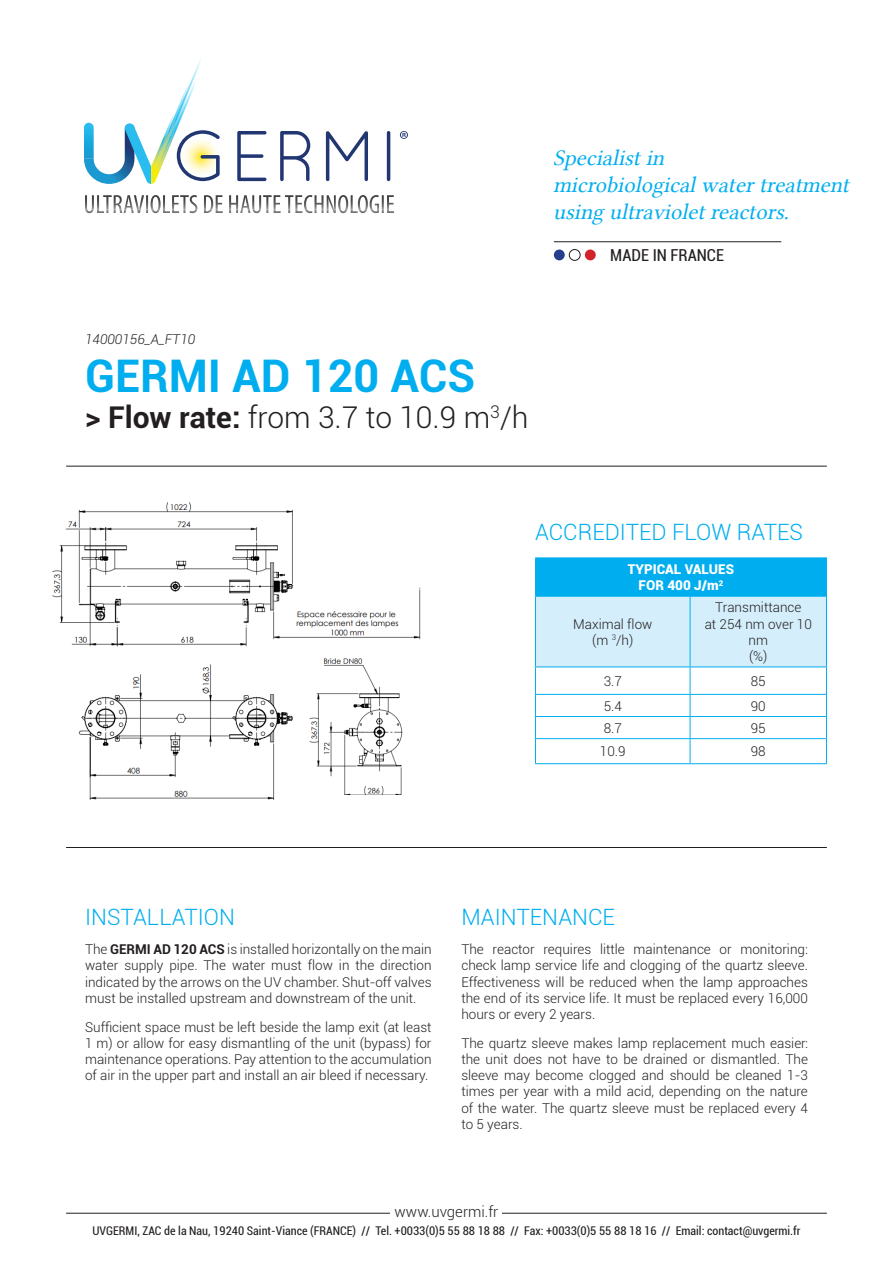
<style>
.page{position:relative;width:893px;height:1263px;background:#fff}
.page>*{position:absolute;margin:0;border:0;box-sizing:border-box;transform-origin:0 0}
.t1{font:700 45px "Roboto";color:#00aeef}
.t2{font:300 30px "Roboto";color:#231f20}
.t3{font:22.5px "Lin Libertine Slanted";color:#00aeef}
.t4{font:300 22.5px "Roboto";color:#00aeef}
.t5{font:condensed 16.5px "Roboto";color:#231f20}
.t6{font:300 15px "Roboto";color:#231f20}
.t7{font:300 13.5px/16.2px "Roboto";color:#231f20;text-align:justify}
.t8{font:900 13.5px "Roboto";color:#fff}
.t9{font:italic 300 13.5px "Roboto";color:#231f20}
.t10{font:condensed 12px "Roboto";color:#231f20}
.s1{font-weight:700}
</style>
<div class="page">
<hr style="left:66px;top:1213px;width:761px;height:1px;background:#231f20">
<div style="left:390px;top:1202px;width:112px;height:22px;background:#fff"></div>
<div style="left:535px;top:558px;width:291px;height:38px;background:#00aeef"></div>
<hr style="left:535px;top:557px;width:155px;height:1px;background:#00aeef">
<hr style="left:690px;top:557px;width:137px;height:1px;background:#00aeef">
<hr style="left:826px;top:558px;width:1px;height:38px;background:#00aeef">
<svg style="left:535px;top:596px;width:292px;height:167px"></svg>
<hr style="left:535px;top:763px;width:155px;height:1px;background:#00aeef">
<hr style="left:690px;top:763px;width:137px;height:1px;background:#00aeef">
<hr style="left:66px;top:847px;width:761px;height:1px;background:#231f20">
<hr style="left:66px;top:466px;width:761px;height:1px;background:#231f20">
<div style="left:554px;top:249px;width:11px;height:11px;background:#253f8e;border-radius:50%"></div>
<div style="left:569px;top:249px;width:11px;height:12px;border:1px solid #231f20;border-radius:50%"></div>
<div style="left:585px;top:249px;width:11px;height:11px;background:#d1232a;border-radius:50%"></div>
<hr style="left:554px;top:241px;width:227px;height:1px;background:#231f20">
<svg style="left:237px;top:131px;width:29px;height:50px"></svg>
<svg style="left:326px;top:131px;width:42px;height:50px"></svg>
<hr style="left:387px;top:131px;width:3px;height:50px;background:#223772;border-radius:2px">
<svg style="left:84px;top:59px;width:136px;height:125px"></svg>
<svg style="left:280px;top:131px;width:30px;height:50px"></svg>
<svg style="left:400px;top:131px;width:8px;height:8px"></svg>
<svg style="left:114px;top:195px;width:280px;height:18px"></svg>
<img style="left:52px;top:502px;width:369px;height:298px">
<img style="left:301px;top:644px;width:120px;height:150px">
<p class="t3" style="left:553px;top:145px;width:112px">Specialist in</p>
<p class="t3" style="left:553px;top:172px;width:297px">microbiological water treatment</p>
<p class="t3" style="left:553px;top:199px;width:237px">using ultraviolet reactors.</p>
<p class="t5" style="left:610px;top:244px;width:115px">MADE IN FRANCE</p>
<p class="t9" style="left:85px;top:330px;width:112px">14000156_A_FT10</p>
<p class="t1" style="left:85px;top:344px;width:392px">GERMI AD 120 ACS</p>
<p class="t2" style="left:85px;top:396px;width:445px"><span class="s1">&gt; Flow rate:</span> from 3.7 to 10.9 m<sup>3</sup>/h</p>
<p class="t4" style="left:535px;top:516px;width:270px">ACCREDITED FLOW RATES</p>
<p class="t8" style="left:628px;top:560px;width:108px">TYPICAL VALUES</p>
<p class="t8" style="left:639px;top:576px;width:86px">FOR 400 J/m<sup>2</sup></p>
<p class="t7" style="left:573px;top:615px;width:81px">Maximal flow</p>
<p class="t7" style="left:592px;top:631px;width:42px">(m <sup>3</sup>/h)</p>
<p class="t7" style="left:715px;top:599px;width:88px">Transmittance</p>
<p class="t7" style="left:705px;top:615px;width:109px;text-align:center">at 254 nm over 10 nm</p>
<p class="t7" style="left:749px;top:648px;width:20px">(%)</p>
<p class="t7" style="left:604px;top:672px;width:20px">3.7</p>
<p class="t7" style="left:751px;top:672px;width:16px">85</p>
<p class="t7" style="left:604px;top:697px;width:20px">5.4</p>
<p class="t7" style="left:751px;top:697px;width:16px">90</p>
<p class="t7" style="left:604px;top:719px;width:20px">8.7</p>
<p class="t7" style="left:751px;top:719px;width:16px">95</p>
<p class="t7" style="left:600px;top:743px;width:27px">10.9</p>
<p class="t7" style="left:751px;top:743px;width:16px">98</p>
<p class="t4" style="left:85px;top:901px;width:151px">INSTALLATION</p>
<p class="t7" style="left:85px;top:941px;width:348px">The <span class="s1">GERMI AD 120 ACS</span> is installed horizontally on the main water supply pipe. The water must flow in the direction indicated by the arrows on the UV chamber. Shut-off valves must be installed upstream and downstream of the unit.</p>
<p class="t7" style="left:85px;top:1018px;width:348px">Sufficient space must be left beside the lamp exit (at least 1 m) or allow for easy dismantling of the unit (bypass) for maintenance operations. Pay attention to the accumulation of air in the upper part and install an air bleed if necessary.</p>
<p class="t4" style="left:461px;top:901px;width:155px">MAINTENANCE</p>
<p class="t7" style="left:461px;top:941px;width:348px">The reactor requires little maintenance or monitoring: check lamp service life and clogging of the quartz sleeve.<br>Effectiveness will be reduced when the lamp approaches the end of its service life. It must be replaced every 16,000 hours or every 2 years.</p>
<p class="t7" style="left:461px;top:1034px;width:348px">The quartz sleeve makes lamp replacement much easier: the unit does not have to be drained or dismantled. The sleeve may become clogged and should be cleaned 1-3 times per year with a mild acid, depending on the nature of the water. The quartz sleeve must be replaced every 4 to 5 years.</p>
<p class="t6" style="left:395px;top:1201px;width:105px">www.uvgermi.fr</p>
<p class="t10" style="left:92px;top:1223px;width:709px">UVGERMI, ZAC de la Nau, 19240 Saint-Viance (FRANCE) // Tel. +0033(0)5 55 88 18 88 // Fax: +0033(0)5 55 88 18 16 // Email: contact@uvgermi.fr</p>
</div>
